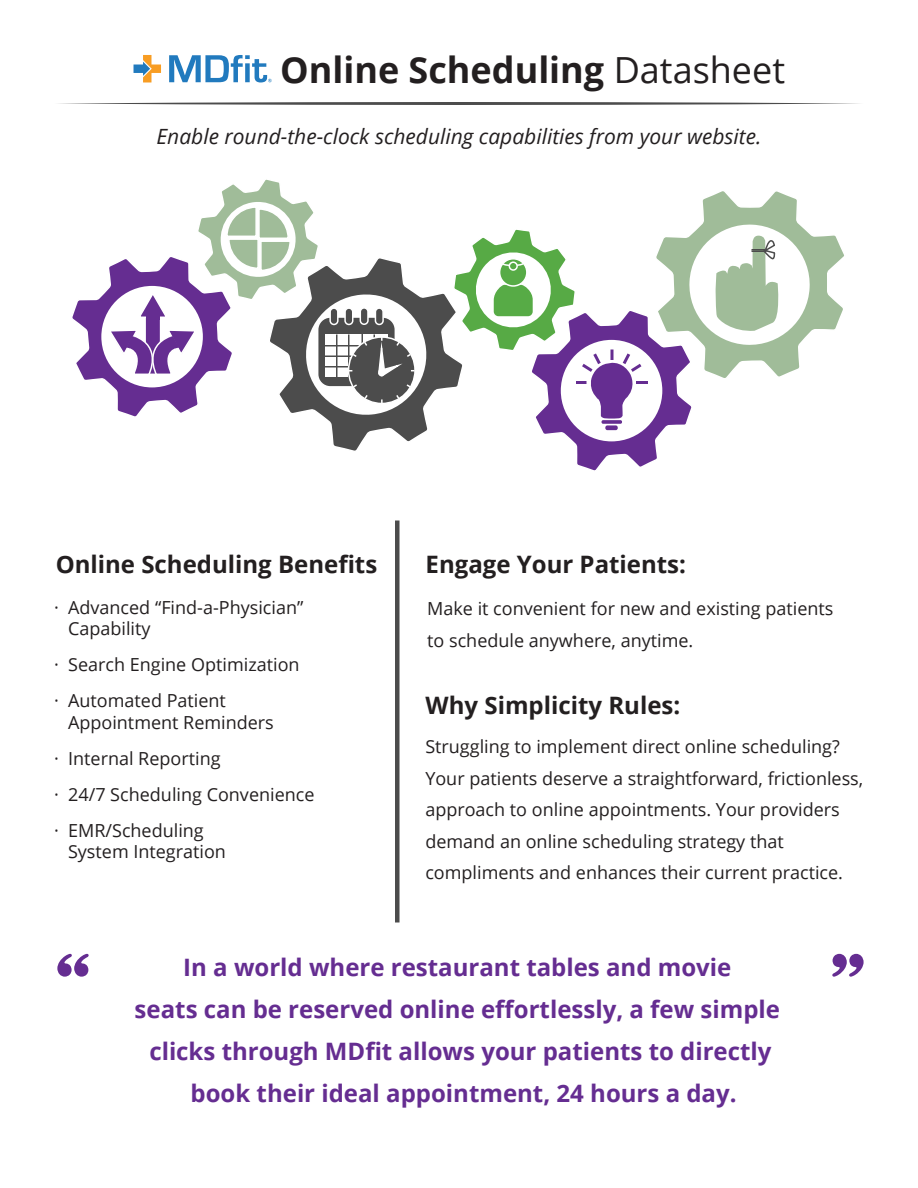
<style>
.page{position:relative;width:918px;height:1188px;background:#fff}
.page>*{position:absolute;margin:0;border:0;box-sizing:border-box;transform-origin:0 0}
.t1{font:700 36px "Open Sans";color:#231f20}
.t2{font:700 24px/42px "Open Sans";color:#652d91;text-align:center}
.t3{font:700 24px "Open Sans";color:#231f20}
.t4{font:italic 21px "Open Sans";color:#231f20}
.t5{font:18px/31.5px "Open Sans";color:#231f20}
.s1{font-weight:400}
</style>
<div class="page">
<svg style="left:59px;top:102px;width:800px;height:3px;background:#878787"></svg>
<div style="left:395px;top:520px;width:5px;height:402px;background:#4c4c4c"></div>
<svg style="left:57px;top:954px;width:32px;height:23px"></svg>
<svg style="left:832px;top:954px;width:32px;height:23px"></svg>
<svg style="left:134px;top:55px;width:27px;height:27px"></svg>
<svg style="left:169px;top:55px;width:103px;height:27px"></svg>
<svg style="left:72px;top:179px;width:772px;height:292px"></svg>
<h1 class="t1" style="left:280px;top:45px;width:506px">Online Scheduling <span class="s1">Datasheet</span></h1>
<p class="t4" style="left:157px;top:122px;width:606px">Enable round-the-clock scheduling capabilities from your website.</p>
<h2 class="t3" style="left:56px;top:547px;width:323px">Online Scheduling Benefits</h2>
<p class="t5" style="left:68px;top:596px;width:237px;line-height:21.6px;text-indent:-14px">· Advanced “Find-a-Physician”<br>Capability</p>
<p class="t5" style="left:54px;top:646px;width:247px;line-height:36px">· Search Engine Optimization · Automated Patient</p>
<p class="t5" style="left:54px;top:704px;width:262px;line-height:36px;text-indent:14px">Appointment Reminders<br>· Internal Reporting<br>· 24/7 Scheduling Convenience · EMR/Scheduling</p>
<p class="t5" style="left:68px;top:836px;width:159px">System Integration</p>
<h2 class="t3" style="left:426px;top:547px;width:262px">Engage Your Patients:</h2>
<p class="t5" style="left:427px;top:592px;width:408px">Make it convenient for new and existing patients to schedule anywhere, anytime.</p>
<h2 class="t3" style="left:426px;top:688px;width:256px">Why Simplicity Rules:</h2>
<p class="t5" style="left:425px;top:730px;width:439px">Struggling to implement direct online scheduling?<br>Your patients deserve a straightforward, frictionless, approach to online appointments. Your providers demand an online scheduling strategy that compliments and enhances their current practice.</p>
<h2 class="t2" style="left:135px;top:946px;width:647px">In a world where restaurant tables and movie<br>seats can be reserved online effortlessly, a few simple clicks through MDfit allows your patients to directly book their ideal appointment, 24 hours a day.</h2>
</div>
